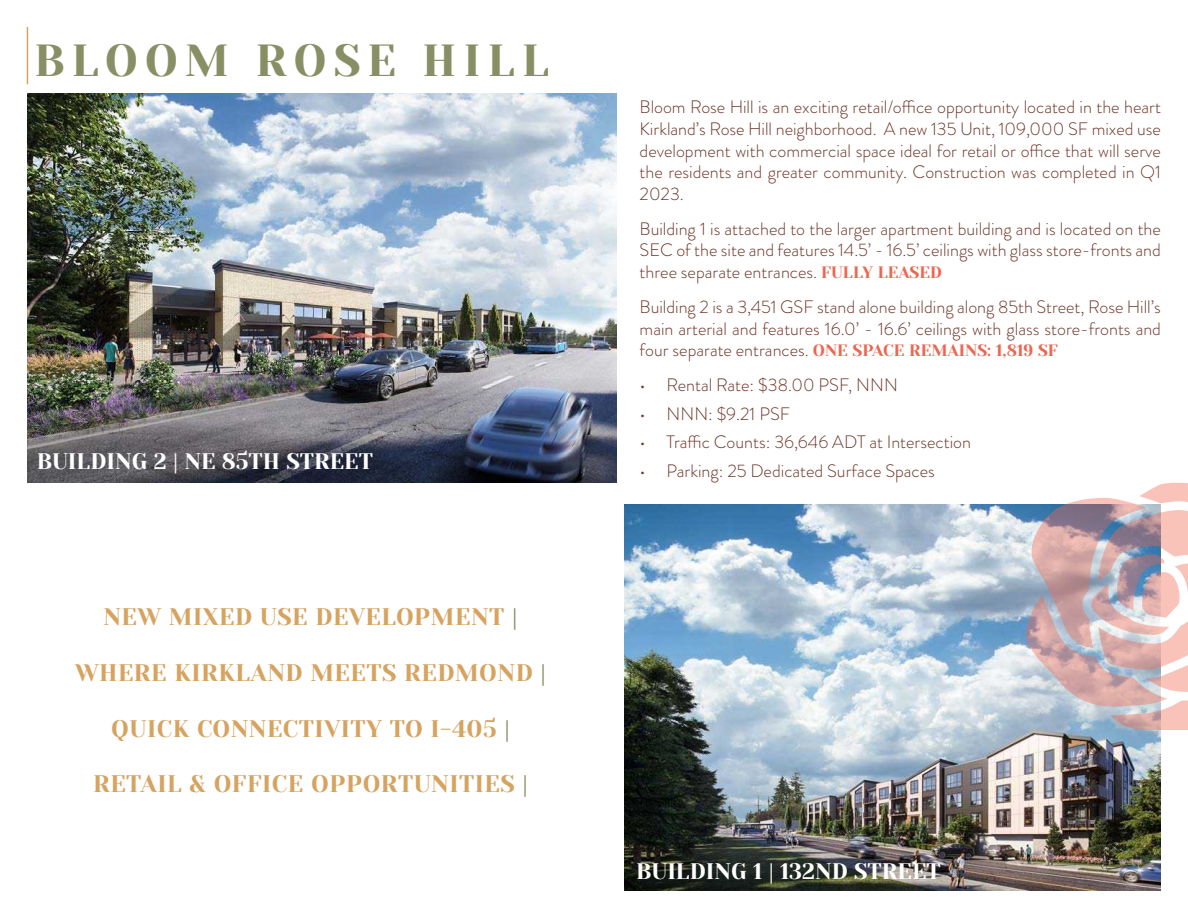
<style>
.page{position:relative;width:1188px;height:918px;background:#fff}
.page>*{position:absolute;margin:0;border:0;box-sizing:border-box;transform-origin:0 0}
.t1{font:45px "Yeseva One";letter-spacing:.15em;color:#898f65}
.t2{font:24px "Yeseva One";letter-spacing:.02em;color:#d6a360}
.t3{font:22.5px "Yeseva One";color:#fff}
.t4{font:300 18px/21.6px "Brandon Grotesque";color:#6d3628;text-align:justify}
.t5{font:16.5px "Yeseva One";color:#ea6852}
.s1{color:#898f65}
.s2{font-family:"Yeseva One";font-weight:400;font-size:16.5px;color:#ea6852}
.s3{font-family:"Brandon Grotesque";font-weight:300;font-size:18px;color:#6d3628}
</style>
<div class="page">
<img style="left:624px;top:504px;width:537px;height:387px">
<hr style="left:27px;top:27px;width:1px;height:57px;background:#d6a360">
<svg style="left:1026px;top:483px;width:162px;height:246px;background:#cab8bd"></svg>
<img style="left:28px;top:94px;width:588px;height:389px">
<p class="t1" style="left:34px;top:34px;width:517px">BLOOM ROSE HILL</p>
<p class="t3" style="left:37px;top:448px;width:338px">BUILDING 2 | NE 85TH STREET</p>
<p class="t2" style="left:103px;top:602px;width:416px">NEW MIXED USE DEVELOPMENT <span class="s1">|</span></p>
<p class="t2" style="left:75px;top:658px;width:472px">WHERE KIRKLAND MEETS REDMOND <span class="s1">|</span></p>
<p class="t2" style="left:111px;top:714px;width:400px">QUICK CONNECTIVITY TO I-405 <span class="s1">|</span></p>
<p class="t2" style="left:93px;top:770px;width:436px">RETAIL &amp; OFFICE OPPORTUNITIES <span class="s1">|</span></p>
<p class="t4" style="left:640px;top:96px;width:523px">Bloom Rose Hill is an exciting retail/office opportunity located in the heart Kirkland’s Rose Hill neighborhood. A new 135 Unit, 109,000 SF mixed use development with commercial space ideal for retail or office that will serve the residents and greater community. Construction was completed in Q1<br>2023.</p>
<p class="t4" style="left:640px;top:218px;width:523px">Building 1 is attached to the larger apartment building and is located on the SEC of the site and features 14.5’ - 16.5’ ceilings with glass store-fronts and three separate entrances. <span class="s2">FULLY LEASED</span></p>
<p class="t4" style="left:640px;top:296px;width:523px">Building 2 is a 3,451 GSF stand alone building along 85th Street, Rose Hill’s main arterial and features 16.0’ - 16.6’ ceilings with glass store-fronts and</p>
<p class="t5" style="left:640px;top:341px;width:420px"><span class="s3">four separate entrances.</span> ONE SPACE REMAINS: 1,819 SF</p>
<p class="t4" style="left:640px;top:375px;width:260px">• Rental Rate: $38.00 PSF, NNN</p>
<p class="t4" style="left:640px;top:403px;width:152px">• NNN: $9.21 PSF</p>
<p class="t4" style="left:640px;top:431px;width:333px">• Traffic Counts: 36,646 ADT at Intersection</p>
<p class="t4" style="left:640px;top:460px;width:297px">• Parking: 25 Dedicated Surface Spaces</p>
<p class="t3" style="left:636px;top:857px;width:306px">BUILDING 1 | 132ND STREET</p>
</div>
